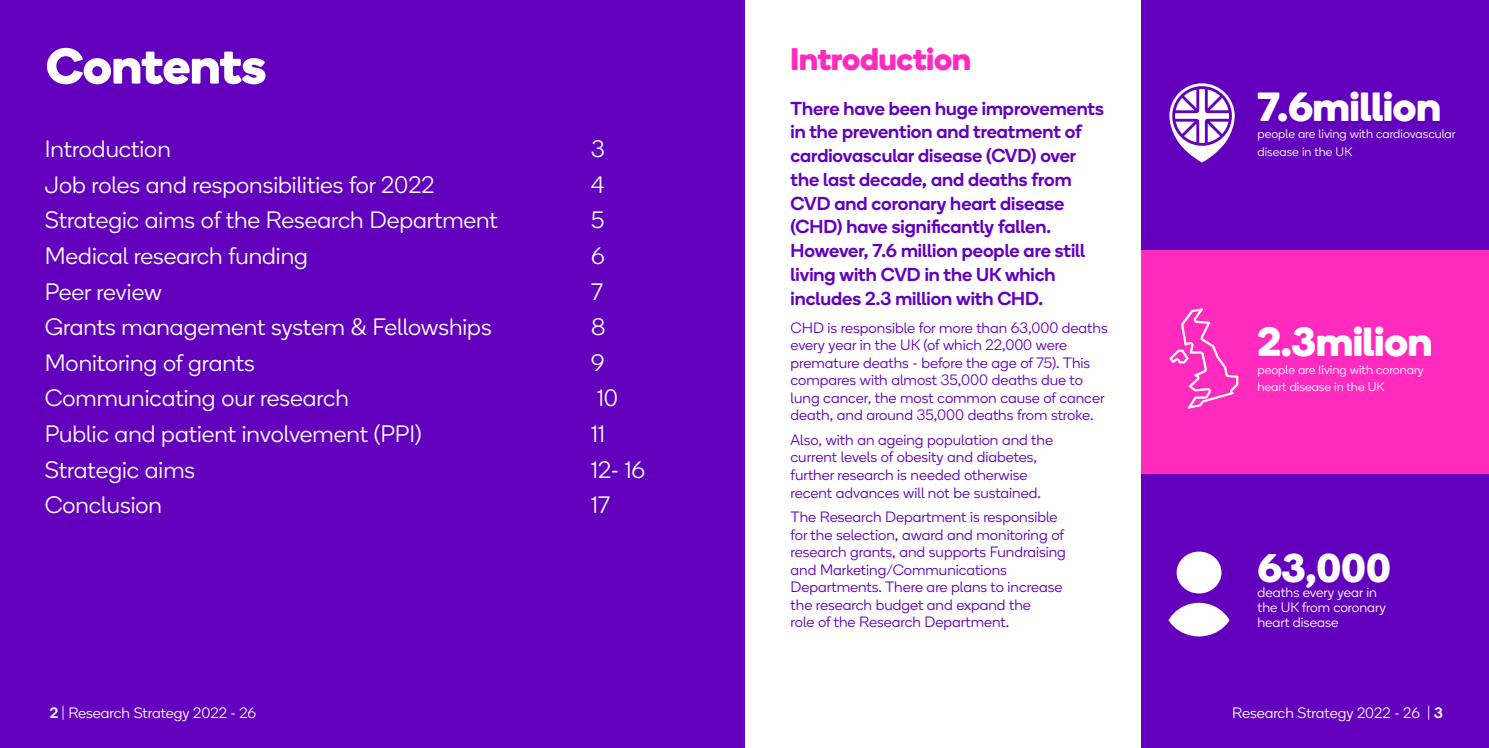
<style>
.page{position:relative;width:1489px;height:748px;background:#fff}
.page>*{position:absolute;margin:0;border:0;box-sizing:border-box;transform-origin:0 0}
.t1{font:700 50px "Boing";color:#fff}
.t2{font:700 40.75px "Boing";color:#fff}
.t3{font:700 40px "Boing";color:#fff}
.t4{font:700 31.25px "Boing";color:#ff2bbf}
.t5{font:300 23.75px "Boing";color:#fff}
.t6{font:500 18.75px/23.8px "Boing";color:#6300bd}
.t7{font:300 15px/17.5px "Boing";color:#6300bd}
.t8{font:300 15px "Boing";color:#fff}
.t9{font:300 13.75px/15.1px "Boing";color:#fff}
.t10{font:300 12.5px/17.5px "Boing";color:#fff}
.s1{font-weight:500}
</style>
<div class="page">
<div style="left:0;top:0;width:744px;height:748px;background:#6300bd"></div>
<div style="left:1141px;top:0;width:347px;height:748px;background:#6300bd"></div>
<div style="left:1141px;top:250px;width:347px;height:223px;background:#ff2bbf"></div>
<svg style="left:1169px;top:83px;width:65px;height:80px"></svg>
<svg style="left:1169px;top:308px;width:69px;height:100px"></svg>
<div style="left:1176px;top:551px;width:45px;height:42px;background:#fff;border-radius:50%"></div>
<svg style="left:1168px;top:603px;width:62px;height:33px"></svg>
<h1 class="t1" style="left:46px;top:30px;width:222px">Contents</h1>
<h3 class="t5" style="left:45px;top:134px;width:127px">Introduction</h3>
<h3 class="t5" style="left:591px;top:134px;width:15px">3</h3>
<h3 class="t5" style="left:45px;top:170px;width:391px">Job roles and responsibilities for 2022</h3>
<h3 class="t5" style="left:591px;top:170px;width:15px">4</h3>
<h3 class="t5" style="left:45px;top:205px;width:454px">Strategic aims of the Research Department</h3>
<h3 class="t5" style="left:591px;top:205px;width:15px">5</h3>
<h3 class="t5" style="left:45px;top:241px;width:265px">Medical research funding</h3>
<h3 class="t5" style="left:591px;top:241px;width:15px">6</h3>
<h3 class="t5" style="left:45px;top:277px;width:119px">Peer review</h3>
<h3 class="t5" style="left:591px;top:277px;width:13px">7</h3>
<h3 class="t5" style="left:45px;top:312px;width:448px">Grants management system &amp; Fellowships</h3>
<h3 class="t5" style="left:591px;top:312px;width:16px">8</h3>
<h3 class="t5" style="left:45px;top:348px;width:211px">Monitoring of grants</h3>
<h3 class="t5" style="left:591px;top:348px;width:15px">9</h3>
<h3 class="t5" style="left:45px;top:383px;width:306px">Communicating our research</h3>
<h3 class="t5" style="left:597px;top:383px;width:23px">10</h3>
<h3 class="t5" style="left:45px;top:419px;width:378px">Public and patient involvement (PPI)</h3>
<h3 class="t5" style="left:591px;top:419px;width:15px">11</h3>
<h3 class="t5" style="left:45px;top:454px;width:152px">Strategic aims</h3>
<h3 class="t5" style="left:591px;top:454px;width:55px">12- 16</h3>
<h3 class="t5" style="left:45px;top:490px;width:119px">Conclusion</h3>
<h3 class="t5" style="left:591px;top:490px;width:20px">17</h3>
<h3 class="t4" style="left:790px;top:36px;width:182px">Introduction</h3>
<p class="t6" style="left:790px;top:96px;width:315px">There have been huge improvements in the prevention and treatment of cardiovascular disease (CVD) over the last decade, and deaths from CVD and coronary heart disease (CHD) have significantly fallen.<br>However, 7.6 million people are still living with CVD in the UK which includes 2.3 million with CHD.</p>
<p class="t7" style="left:790px;top:319px;width:318px">CHD is responsible for more than 63,000 deaths every year in the UK (of which 22,000 were premature deaths - before the age of 75). This compares with almost 35,000 deaths due to lung cancer, the most common cause of cancer death, and around 35,000 deaths from stroke.</p>
<p class="t7" style="left:790px;top:431px;width:264px">Also, with an ageing population and the current levels of obesity and diabetes, further research is needed otherwise recent advances will not be sustained.</p>
<p class="t7" style="left:790px;top:508px;width:277px">The Research Department is responsible for the selection, award and monitoring of research grants, and supports Fundraising and Marketing/Communications Departments. There are plans to increase the research budget and expand the<br>role of the Research Department.</p>
<h2 class="t2" style="left:1257px;top:77px;width:185px">7.6million</h2>
<p class="t10" style="left:1257px;top:125px;width:200px">people are living with cardiovascular disease in the UK</p>
<h2 class="t2" style="left:1257px;top:313px;width:176px">2.3milion</h2>
<p class="t10" style="left:1257px;top:360px;width:168px">people are living with coronary heart disease in the UK</p>
<h3 class="t3" style="left:1257px;top:539px;width:135px">63,000</h3>
<p class="t9" style="left:1257px;top:584px;width:130px">deaths every year in the UK from coronary heart disease</p>
<p class="t8" style="left:50px;top:703px;width:208px"><span class="s1">2</span> | Research Strategy 2022 - 26</p>
<p class="t8" style="left:1231px;top:703px;width:212px">Research Strategy 2022 - 26 | <span class="s1">3</span></p>
</div>
